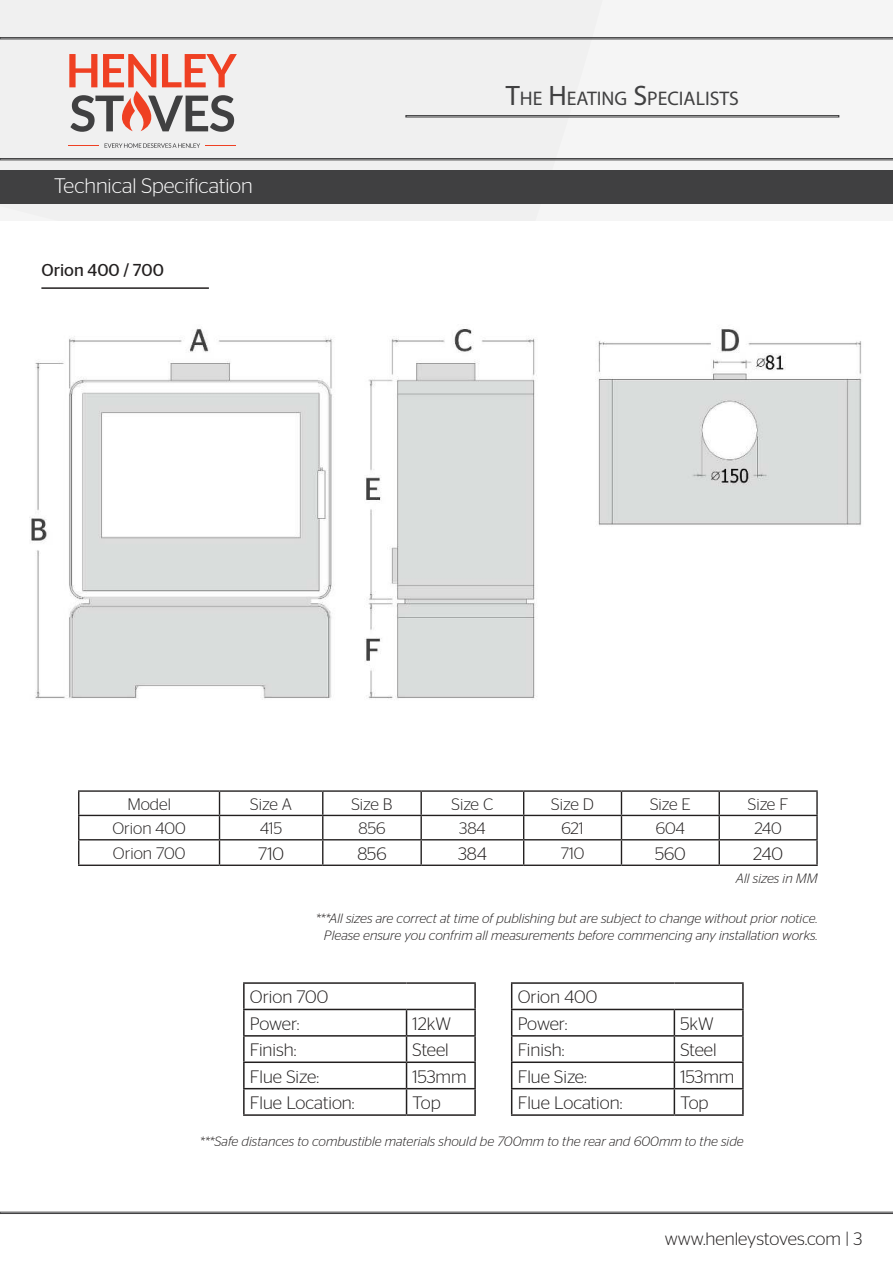
<style>
.page{position:relative;width:893px;height:1263px;background:#fff}
.page>*{position:absolute;margin:0;border:0;box-sizing:border-box;transform-origin:0 0}
.t1{font:300 21px "Stag Sans";color:#fff}
.t2{font:19.8px "Myriad Pro";color:#404041}
.t3{font:300 18px/26.4px "Stag Sans";color:#221f1f}
.t4{font:17.25px "Stag Sans";color:#221f1f}
.t5{font:300 16.65px "Stag Sans";color:#221f1f}
.t6{font:300 16.5px "Stag Sans";color:#221f1f}
.t7{font:italic 300 13.5px/16.2px "Stag Sans";color:#221f1f;text-align:right}
.s1{font-size:28.2px}
</style>
<div class="page">
<div style="left:0;top:0;width:893px;height:1214px;background:#f0f0f0"></div>
<svg style="left:0;top:158px;width:893px;height:2px;background:#636364"></svg>
<svg style="left:0;top:37px;width:893px;height:2px;background:#666667"></svg>
<svg style="left:0;top:1212px;width:893px;height:1px"></svg>
<div style="left:0;top:222px;width:893px;height:987px;background:#fff"></div>
<div style="left:0;top:170px;width:893px;height:34px;background:#404041"></div>
<img style="left:31px;top:328px;width:831px;height:372px">
<hr style="left:41px;top:287px;width:168px;height:2px;background:#221f1f">
<hr style="left:78px;top:790px;width:142px;height:2px;background:#221f1f">
<hr style="left:220px;top:790px;width:103px;height:2px;background:#221f1f">
<hr style="left:323px;top:790px;width:98px;height:2px;background:#221f1f">
<hr style="left:421px;top:790px;width:103px;height:2px;background:#221f1f">
<hr style="left:420px;top:792px;width:2px;height:23px;background:#221f1f">
<hr style="left:524px;top:790px;width:97px;height:2px;background:#221f1f">
<hr style="left:621px;top:790px;width:98px;height:2px;background:#221f1f">
<hr style="left:719px;top:790px;width:99px;height:2px;background:#221f1f">
<hr style="left:816px;top:792px;width:2px;height:23px;background:#221f1f">
<hr style="left:78px;top:815px;width:142px;height:1px;background:#221f1f">
<hr style="left:220px;top:815px;width:103px;height:1px;background:#221f1f">
<hr style="left:323px;top:815px;width:98px;height:1px;background:#221f1f">
<hr style="left:421px;top:815px;width:103px;height:1px;background:#221f1f">
<hr style="left:420px;top:816px;width:2px;height:23px;background:#221f1f">
<hr style="left:524px;top:815px;width:97px;height:1px;background:#221f1f">
<hr style="left:621px;top:815px;width:98px;height:1px;background:#221f1f">
<hr style="left:719px;top:815px;width:99px;height:1px;background:#221f1f">
<hr style="left:816px;top:816px;width:2px;height:23px;background:#221f1f">
<hr style="left:78px;top:839px;width:142px;height:1px;background:#221f1f">
<svg style="left:78px;top:792px;width:1px;height:72px"></svg>
<hr style="left:220px;top:839px;width:103px;height:1px;background:#221f1f">
<svg style="left:219px;top:792px;width:1px;height:72px"></svg>
<hr style="left:323px;top:839px;width:98px;height:1px;background:#221f1f">
<svg style="left:322px;top:792px;width:1px;height:72px"></svg>
<hr style="left:421px;top:839px;width:103px;height:1px;background:#221f1f">
<hr style="left:420px;top:840px;width:2px;height:24px;background:#221f1f">
<hr style="left:524px;top:839px;width:97px;height:1px;background:#221f1f">
<svg style="left:523px;top:792px;width:1px;height:72px"></svg>
<hr style="left:621px;top:839px;width:98px;height:1px;background:#221f1f">
<svg style="left:621px;top:792px;width:1px;height:72px"></svg>
<hr style="left:719px;top:839px;width:99px;height:1px;background:#221f1f">
<svg style="left:719px;top:792px;width:1px;height:72px"></svg>
<hr style="left:816px;top:840px;width:2px;height:24px;background:#221f1f">
<hr style="left:78px;top:864px;width:142px;height:2px;background:#221f1f">
<hr style="left:220px;top:864px;width:103px;height:2px;background:#221f1f">
<hr style="left:323px;top:864px;width:98px;height:2px;background:#221f1f">
<hr style="left:421px;top:864px;width:103px;height:2px;background:#221f1f">
<hr style="left:524px;top:864px;width:97px;height:2px;background:#221f1f">
<hr style="left:621px;top:864px;width:98px;height:2px;background:#221f1f">
<hr style="left:719px;top:864px;width:99px;height:2px;background:#221f1f">
<hr style="left:243px;top:982px;width:164px;height:2px;background:#221f1f">
<hr style="left:243px;top:984px;width:2px;height:25px;background:#221f1f">
<hr style="left:407px;top:982px;width:69px;height:2px;background:#221f1f">
<hr style="left:474px;top:984px;width:2px;height:25px;background:#221f1f">
<hr style="left:243px;top:1009px;width:164px;height:1px;background:#221f1f">
<hr style="left:243px;top:1010px;width:2px;height:25px;background:#221f1f">
<hr style="left:407px;top:1009px;width:69px;height:1px;background:#221f1f">
<hr style="left:474px;top:1010px;width:2px;height:25px;background:#221f1f">
<hr style="left:243px;top:1035px;width:164px;height:1px;background:#221f1f">
<hr style="left:243px;top:1036px;width:2px;height:25px;background:#221f1f">
<hr style="left:407px;top:1035px;width:69px;height:1px;background:#221f1f">
<hr style="left:474px;top:1036px;width:2px;height:25px;background:#221f1f">
<hr style="left:243px;top:1061px;width:164px;height:2px;background:#221f1f">
<hr style="left:243px;top:1063px;width:2px;height:25px;background:#221f1f">
<hr style="left:407px;top:1061px;width:69px;height:2px;background:#221f1f">
<hr style="left:474px;top:1063px;width:2px;height:25px;background:#221f1f">
<hr style="left:243px;top:1088px;width:164px;height:1px;background:#221f1f">
<hr style="left:243px;top:1089px;width:2px;height:25px;background:#221f1f">
<hr style="left:407px;top:1088px;width:69px;height:1px;background:#221f1f">
<svg style="left:406px;top:1010px;width:1px;height:104px"></svg>
<hr style="left:474px;top:1089px;width:2px;height:25px;background:#221f1f">
<hr style="left:243px;top:1114px;width:164px;height:2px;background:#221f1f">
<hr style="left:407px;top:1114px;width:69px;height:2px;background:#221f1f">
<hr style="left:511px;top:982px;width:163px;height:2px;background:#221f1f">
<hr style="left:674px;top:982px;width:70px;height:2px;background:#221f1f">
<hr style="left:742px;top:984px;width:2px;height:25px;background:#221f1f">
<hr style="left:511px;top:1009px;width:163px;height:1px;background:#221f1f">
<hr style="left:674px;top:1009px;width:70px;height:1px;background:#221f1f">
<hr style="left:742px;top:1010px;width:2px;height:25px;background:#221f1f">
<hr style="left:511px;top:1035px;width:163px;height:1px;background:#221f1f">
<hr style="left:674px;top:1035px;width:70px;height:1px;background:#221f1f">
<hr style="left:742px;top:1036px;width:2px;height:25px;background:#221f1f">
<hr style="left:511px;top:1061px;width:163px;height:2px;background:#221f1f">
<hr style="left:674px;top:1061px;width:70px;height:2px;background:#221f1f">
<hr style="left:742px;top:1063px;width:2px;height:25px;background:#221f1f">
<hr style="left:511px;top:1088px;width:163px;height:1px;background:#221f1f">
<svg style="left:511px;top:984px;width:1px;height:130px"></svg>
<hr style="left:674px;top:1088px;width:70px;height:1px;background:#221f1f">
<svg style="left:674px;top:1010px;width:1px;height:104px"></svg>
<hr style="left:742px;top:1089px;width:2px;height:25px;background:#221f1f">
<hr style="left:511px;top:1114px;width:163px;height:2px;background:#221f1f">
<hr style="left:674px;top:1114px;width:70px;height:2px;background:#221f1f">
<svg style="left:69px;top:54px;width:168px;height:78px"></svg>
<hr style="left:69px;top:145px;width:30px;height:1px;background:#ef4023">
<hr style="left:205px;top:145px;width:30px;height:1px;background:#ef4023">
<svg style="left:105px;top:143px;width:95px;height:5px"></svg>
<div style="left:406px;top:115px;width:433px;height:2px;border:1px solid #404041"></div>
<h1 class="t1" style="left:54px;top:178px;width:200px">Technical Specification</h1>
<p class="t4" style="left:41px;top:263px;width:124px">Orion 400 / 700</p>
<h2 class="t2" style="left:506px;top:86px;width:235px"><span class="s1">T</span>HE <span class="s1">H</span>EATING <span class="s1">S</span>PECIALISTS</h2>
<p class="t5" style="left:127px;top:797px;width:45px">Model</p>
<p class="t5" style="left:250px;top:797px;width:43px">Size A</p>
<p class="t5" style="left:351px;top:797px;width:43px">Size B</p>
<p class="t5" style="left:452px;top:797px;width:43px">Size C</p>
<p class="t5" style="left:551px;top:797px;width:44px">Size D</p>
<p class="t5" style="left:650px;top:797px;width:42px">Size E</p>
<p class="t5" style="left:748px;top:797px;width:42px">Size F</p>
<p class="t5" style="left:112px;top:822px;width:75px">Orion 400</p>
<p class="t5" style="left:260px;top:822px;width:24px">415</p>
<p class="t5" style="left:358px;top:822px;width:29px">856</p>
<p class="t5" style="left:459px;top:822px;width:28px">384</p>
<p class="t5" style="left:561px;top:822px;width:24px">621</p>
<p class="t5" style="left:656px;top:822px;width:30px">604</p>
<p class="t5" style="left:754px;top:822px;width:29px">240</p>
<p class="t5" style="left:113px;top:846px;width:74px">Orion 700</p>
<h3 class="t3" style="left:258px;top:841px;width:28px">710</h3>
<h3 class="t3" style="left:357px;top:841px;width:31px">856</h3>
<h3 class="t3" style="left:458px;top:841px;width:30px">384</h3>
<p class="t6" style="left:561px;top:846px;width:25px">710</p>
<h3 class="t3" style="left:655px;top:841px;width:32px">560</h3>
<h3 class="t3" style="left:753px;top:841px;width:31px">240</h3>
<p class="t7" style="left:736px;top:871px;width:83px">All sizes in MM</p>
<p class="t7" style="left:316px;top:912px;width:503px">***All sizes are correct at time of publishing but are subject to change without prior notice.<br>Please ensure you confrim all measurements before commencing any installation works.</p>
<h3 class="t3" style="left:250px;top:985px;width:80px">Orion 700<br>Power:</h3>
<h3 class="t3" style="left:412px;top:1011px;width:40px">12kW</h3>
<h3 class="t3" style="left:518px;top:985px;width:81px">Orion 400<br>Power:</h3>
<h3 class="t3" style="left:680px;top:1011px;width:35px">5kW</h3>
<h3 class="t3" style="left:250px;top:1038px;width:48px">Finish:</h3>
<h3 class="t3" style="left:413px;top:1038px;width:38px">Steel</h3>
<h3 class="t3" style="left:250px;top:1064px;width:71px">Flue Size:</h3>
<h3 class="t3" style="left:413px;top:1064px;width:55px">153mm</h3>
<h3 class="t3" style="left:250px;top:1091px;width:106px">Flue Location:</h3>
<h3 class="t3" style="left:412px;top:1091px;width:30px">Top</h3>
<h3 class="t3" style="left:518px;top:1038px;width:48px">Finish:</h3>
<h3 class="t3" style="left:680px;top:1038px;width:38px">Steel</h3>
<h3 class="t3" style="left:518px;top:1064px;width:71px">Flue Size:</h3>
<h3 class="t3" style="left:680px;top:1064px;width:55px">153mm</h3>
<h3 class="t3" style="left:518px;top:1091px;width:106px">Flue Location:</h3>
<h3 class="t3" style="left:680px;top:1091px;width:30px">Top</h3>
<p class="t7" style="left:200px;top:1134px;width:545px">***Safe distances to combustible materials should be 700mm to the rear and 600mm to the side</p>
<h3 class="t3" style="left:665px;top:1226px;width:199px">www.henleystoves.com | 3</h3>
</div>
